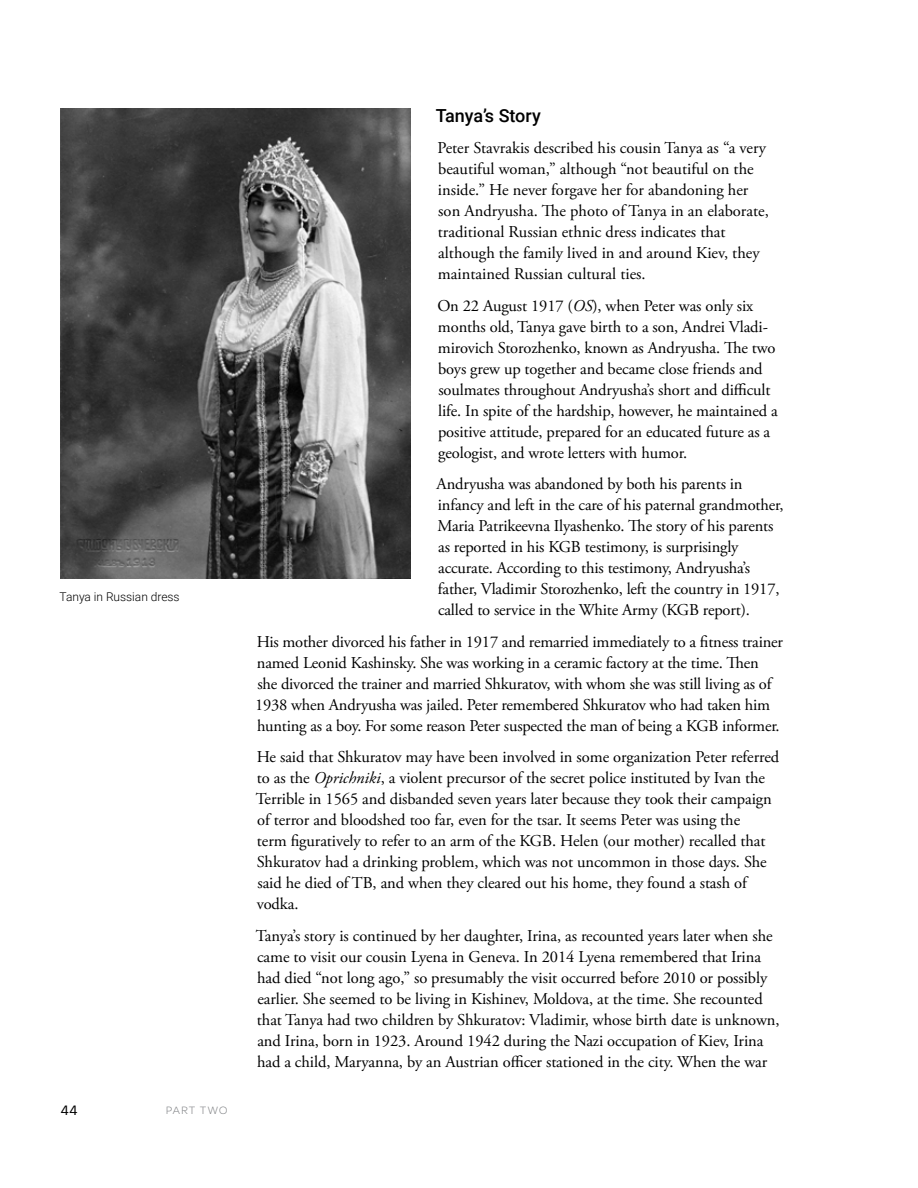
<style>
.page{position:relative;width:918px;height:1188px;background:#fff}
.page>*{position:absolute;margin:0;border:0;box-sizing:border-box;transform-origin:0 0}
.t1{font:500 18px "Roboto";color:#000}
.t2{font:16.5px/21px "Adobe Garamond Pro";letter-spacing:-.005em;color:#000}
.t3{font:13.5px "Sonny Cond";color:#000}
.t4{font:300 12px "Roboto";color:#000}
.t5{font:300 10.5px "Sonny Cond";letter-spacing:.07em;color:#808285}
.s1{font-style:italic}
</style>
<div class="page">
<img style="left:60px;top:108px;width:350px;height:471px">
<p class="t4" style="left:60px;top:588px;width:122px">Tanya in Russian dress</p>
<p class="t3" style="left:60px;top:1101px;width:19px">44</p>
<p class="t5" style="left:166px;top:1104px;width:64px">PART TWO</p>
<p class="t1" style="left:436px;top:102px;width:107px">Tanya’s Story</p>
<p class="t2" style="left:438px;top:138px;width:333px">Peter Stavrakis described his cousin Tanya as “a very beautiful woman,” although “not beautiful on the inside.” He never forgave her for abandoning her son Andryusha. The photo of Tanya in an elaborate, traditional Russian ethnic dress indicates that although the family lived in and around Kiev, they maintained Russian cultural ties.</p>
<p class="t2" style="left:437px;top:295px;width:342px">On 22 August 1917 (<span class="s1">OS</span>), when Peter was only six months old, Tanya gave birth to a son, Andrei Vladi&shy;mirovich Storozhenko, known as Andryusha. The two boys grew up together and became close friends and soulmates throughout Andryusha’s short and difficult life. In spite of the hardship, however, he maintained a positive attitude, prepared for an educated future as a geologist, and wrote letters with humor.</p>
<p class="t2" style="left:437px;top:474px;width:348px">Andryusha was abandoned by both his parents in infancy and left in the care of his paternal grandmother, Maria Patrikeevna Ilyashenko. The story of his parents as reported in his KGB testimony, is surprisingly accurate. According to this testimony, Andryusha’s father, Vladimir Storozhenko, left the country in 1917, called to service in the White Army (KGB report).</p>
<p class="t2" style="left:255px;top:631px;width:529px">His mother divorced his father in 1917 and remarried immediately to a fitness trainer named Leonid Kashinsky. She was working in a ceramic factory at the time. Then<br>she divorced the trainer and married Shkuratov, with whom she was still living as of 1938 when Andryusha was jailed. Peter remembered Shkuratov who had taken him hunting as a boy. For some reason Peter suspected the man of being a KGB informer.</p>
<p class="t2" style="left:256px;top:747px;width:525px">He said that Shkuratov may have been involved in some organization Peter referred to as the <span class="s1">Oprichniki</span>, a violent precursor of the secret police instituted by Ivan the Terrible in 1565 and disbanded seven years later because they took their campaign of terror and bloodshed too far, even for the tsar. It seems Peter was using the<br>term figuratively to refer to an arm of the KGB. Helen (our mother) recalled that Shkuratov had a drinking problem, which was not uncommon in those days. She said he died of TB, and when they cleared out his home, they found a stash of vodka.</p>
<p class="t2" style="left:256px;top:925px;width:525px">Tanya’s story is continued by her daughter, Irina, as recounted years later when she came to visit our cousin Lyena in Geneva. In 2014 Lyena remembered that Irina had died “not long ago,” so presumably the visit occurred before 2010 or possibly earlier. She seemed to be living in Kishinev, Moldova, at the time. She recounted that Tanya had two children by Shkuratov: Vladimir, whose birth date is unknown, and Irina, born in 1923. Around 1942 during the Nazi occupation of Kiev, Irina had a child, Maryanna, by an Austrian officer stationed in the city. When the war</p>
</div>
